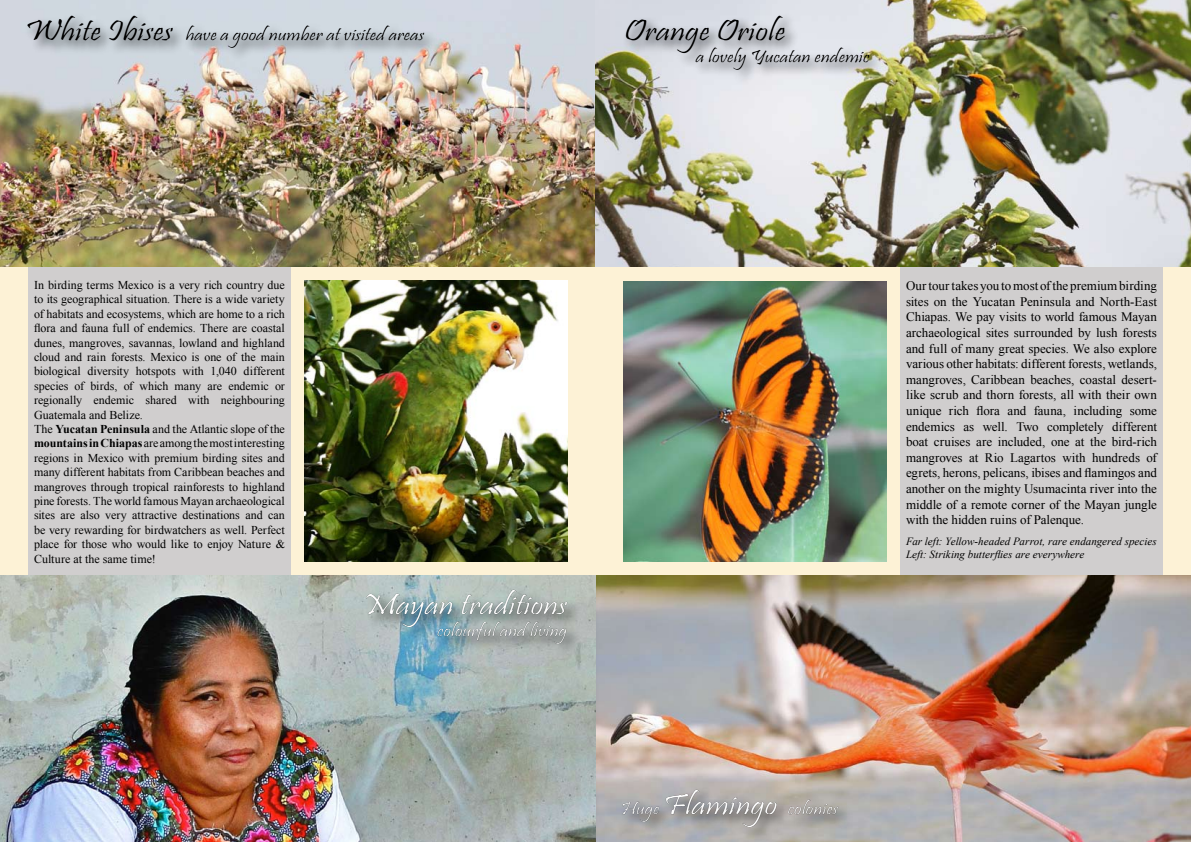
<style>
.page{position:relative;width:1191px;height:842px;background:#fff}
.page>*{position:absolute;margin:0;border:0;box-sizing:border-box;transform-origin:0 0}
.t1{font:30px "Pristina";color:#fff;scale:1.2 1}
.t2{font:30px "Pristina";color:#000;scale:1.2 1}
.t3{font:18px "Pristina";color:#000;scale:1.2 1}
.t4{font:18px "Pristina";color:#fff;scale:1.2 1}
.t5{font:13px/15.6px "Times New Roman";color:#000;text-align:justify}
.t6{font:12px/14.4px "Times New Roman";color:#000}
.t7{font:italic 11px/13.2px "Times New Roman";letter-spacing:.005em;color:#000}
.s1{font-size:30px}
.s2{font-weight:700}
</style>
<div class="page">
<div style="left:0;top:0;width:609px;height:842px;background:#fdf2d6"></div>
<div style="left:581px;top:0;width:610px;height:842px;background:#fdf2d6"></div>
<div style="left:28px;top:266px;width:263px;height:310px;background:#d0cece"></div>
<div style="left:900px;top:267px;width:262px;height:308px;background:#d0cece"></div>
<img style="left:624px;top:281px;width:262px;height:280px">
<img style="left:305px;top:281px;width:262px;height:280px">
<img style="left:0;top:0;width:1191px;height:266px">
<img style="left:0;top:575px;width:1191px;height:267px">
<div style="left:362px;top:586px;width:426px;height:88px;background:#000;opacity:.75"></div>
<div style="left:202px;top:581px;width:403px;height:65px;background:#000;opacity:.75"></div>
<div style="left:618px;top:785px;width:363px;height:57px;background:#000;opacity:.75"></div>
<div style="left:611px;top:781px;width:340px;height:47px;background:#000;opacity:.75"></div>
<div style="left:622px;top:12px;width:307px;height:88px;background:#000;opacity:.75"></div>
<div style="left:608px;top:7px;width:283px;height:66px;background:#000;opacity:.75"></div>
<div style="left:24px;top:12px;width:460px;height:69px;background:#000;opacity:.75"></div>
<div style="left:9px;top:6px;width:437px;height:48px;background:#000;opacity:.75"></div>
<h2 class="t3" style="left:25px;top:24px;width:334px"><span class="s1">White Ibises</span> have a good number at visited areas</h2>
<h1 class="t2" style="left:624px;top:14px;width:136px">Orange Oriole</h1>
<h2 class="t3" style="left:696px;top:46px;width:146px">a lovely Yucatan endemic</h2>
<p class="t6" style="left:34px;top:278px;width:252px">In birding terms Mexico is a very rich country due to its geographical situation. There is a wide variety of habitats and ecosystems, which are home to a rich flora and fauna full of endemics. There are coastal dunes, mangroves, savannas, lowland and highland cloud and rain forests. Mexico is one of the main biological diversity hotspots with 1,040 different species of birds, of which many are endemic or regionally endemic shared with neighbouring Guatemala and Belize.<br>The <span class="s2">Yucatan Peninsula</span> and the Atlantic slope of the <span class="s2">mountains in Chiapas</span> are among the most interesting regions in Mexico with premium birding sites and many different habitats from Caribbean beaches and mangroves through tropical rainforests to highland pine forests. The world famous Mayan archaeological sites are also very attractive destinations and can be very rewarding for birdwatchers as well. Perfect place for those who would like to enjoy Nature &amp; Culture at the same time!</p>
<p class="t5" style="left:906px;top:278px;width:252px">Our tour takes you to most of the premium birding sites on the Yucatan Peninsula and North-East Chiapas. We pay visits to world famous Mayan archaeological sites surrounded by lush forests and full of many great species. We also explore various other habitats: different forests, wetlands, mangroves, Caribbean beaches, coastal desert&shy;like scrub and thorn forests, all with their own unique rich flora and fauna, including some endemics as well. Two completely different boat cruises are included, one at the bird-rich mangroves at Rio Lagartos with hundreds of egrets, herons, pelicans, ibises and flamingos and another on the mighty Usumacinta river into the middle of a remote corner of the Mayan jungle with the hidden ruins of Palenque.</p>
<p class="t7" style="left:906px;top:534px;width:252px">Far left: Yellow-headed Parrot, rare endangered species<br>Left: Striking butterflies are everywhere</p>
<h1 class="t1" style="left:362px;top:588px;width:172px">Mayan traditions</h1>
<h2 class="t4" style="left:437px;top:620px;width:110px">colourful and living</h2>
<h2 class="t4" style="left:621px;top:798px;width:182px">Huge <span class="s1">Flamingo</span> colonies</h2>
</div>
